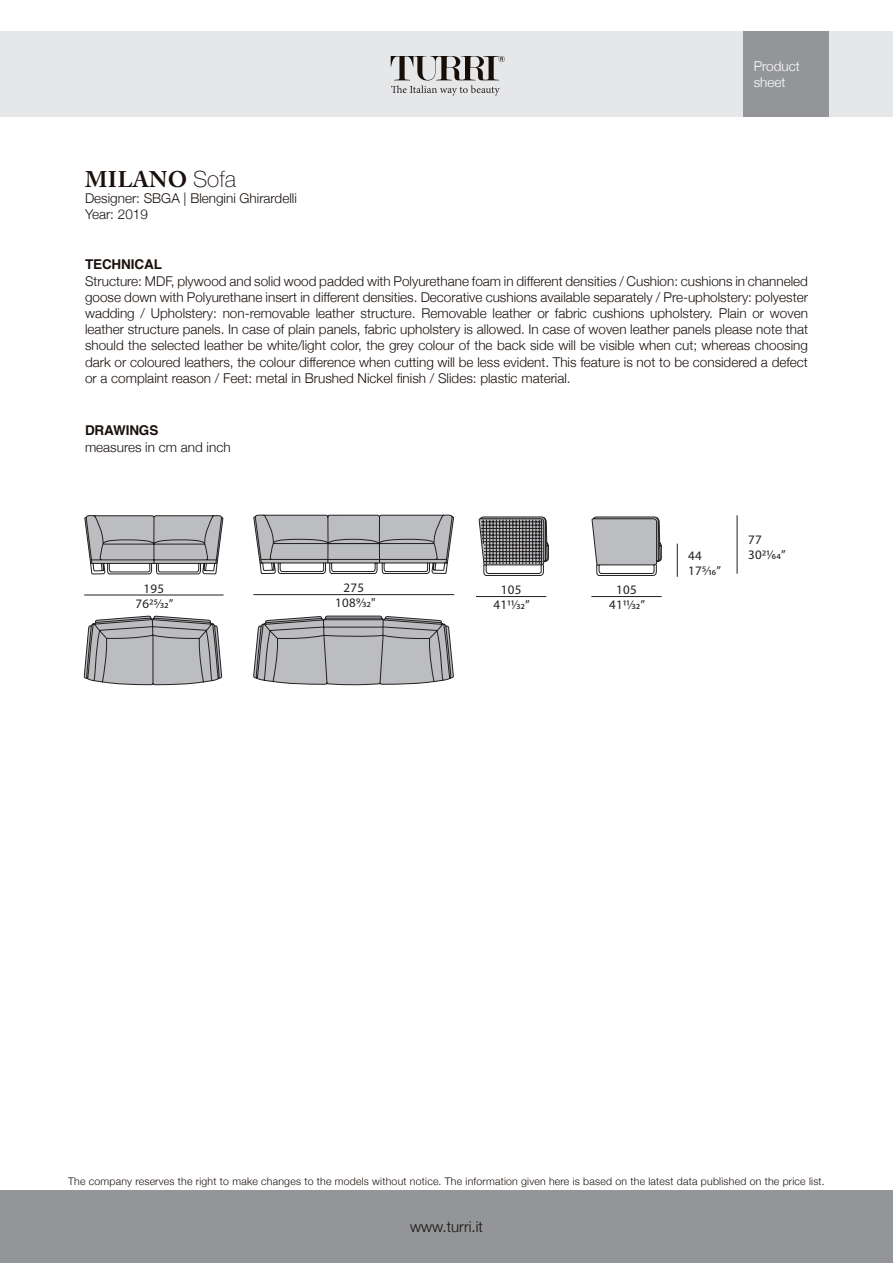
<style>
.page{position:relative;width:893px;height:1263px;background:#fff}
.page>*{position:absolute;margin:0;border:0;box-sizing:border-box;transform-origin:0 0}
.t1{font:700 22.5px "Adobe Caslon Pro";letter-spacing:.015em;color:#1a110d}
.t2{font:300 15px "Helvetica Neue";color:#1a110d}
.t3{font:300 13.5px/16.2px "Helvetica Neue";color:#1a110d;text-align:justify}
.t4{font:700 13.5px "Helvetica";letter-spacing:-.01em;color:#1a110d}
.t5{font:300 13.5px/16.2px "Helvetica Neue";color:#fff}
.t6{font:13.05px "Myriad Pro";letter-spacing:.025em;color:#231f20}
.t7{font:300 10.5px "Helvetica Neue";letter-spacing:.02em;color:#1a110d}
.s1{font-family:"Helvetica Neue";font-weight:100}
</style>
<div class="page">
<div style="left:0;top:32px;width:893px;height:85px;background:#e6e7e9"></div>
<div style="left:0;top:1191px;width:893px;height:72px;background:#939598"></div>
<div style="left:743px;top:32px;width:85px;height:85px;background:#939598"></div>
<svg style="left:391px;top:56px;width:114px;height:40px"></svg>
<svg style="left:84px;top:515px;width:140px;height:60px"></svg>
<svg style="left:83px;top:615px;width:140px;height:71px"></svg>
<hr style="left:84px;top:595px;width:140px;height:1px;background:#231f20">
<hr style="left:737px;top:515px;width:1px;height:59px;background:#231f20">
<svg style="left:253px;top:515px;width:201px;height:60px"></svg>
<svg style="left:253px;top:615px;width:201px;height:70px"></svg>
<hr style="left:253px;top:594px;width:201px;height:1px;background:#231f20">
<hr style="left:677px;top:544px;width:1px;height:33px;background:#231f20">
<svg style="left:591px;top:517px;width:71px;height:59px"></svg>
<hr style="left:591px;top:596px;width:71px;height:1px;background:#231f20">
<hr style="left:476px;top:596px;width:70px;height:1px;background:#231f20">
<svg style="left:478px;top:517px;width:71px;height:59px"></svg>
<p class="t1" style="left:85px;top:166px;width:152px">MILANO <span class="s1">Sofa</span></p>
<p class="t3" style="left:85px;top:190px;width:213px">Designer: SBGA | Blengini Ghirardelli</p>
<p class="t3" style="left:85px;top:206px;width:64px">Year: 2019</p>
<p class="t5" style="left:754px;top:58px;width:48px">Product sheet</p>
<p class="t4" style="left:85px;top:254px;width:78px">TECHNICAL</p>
<p class="t3" style="left:85px;top:272px;width:724px">Structure: MDF, plywood and solid wood padded with Polyurethane foam in different densities / Cushion: cushions in channeled goose down with Polyurethane insert in different densities. Decorative cushions available separately / Pre-upholstery: polyester wadding / Upholstery: non-removable leather structure. Removable leather or fabric cushions upholstery. Plain or woven leather structure panels. In case of plain panels, fabric upholstery is allowed. In case of woven leather panels please note that should the selected leather be white/light color, the grey colour of the back side will be visible when cut; whereas choosing dark or coloured leathers, the colour difference when cutting will be less evident. This feature is not to be considered a defect or a complaint reason / Feet: metal in Brushed Nickel finish / Slides: plastic material.</p>
<p class="t4" style="left:85px;top:420px;width:75px">DRAWINGS</p>
<p class="t3" style="left:85px;top:438px;width:147px">measures in cm and inch</p>
<p class="t6" style="left:144px;top:580px;width:22px">195</p>
<p class="t6" style="left:136px;top:595px;width:39px">7625/32”</p>
<p class="t6" style="left:343px;top:580px;width:22px">275</p>
<p class="t6" style="left:335px;top:595px;width:42px">1089/32"</p>
<p class="t6" style="left:501px;top:582px;width:22px">105</p>
<p class="t6" style="left:494px;top:597px;width:38px">4111/32”</p>
<p class="t6" style="left:616px;top:582px;width:22px">105</p>
<p class="t6" style="left:609px;top:597px;width:38px">4111/32”</p>
<p class="t6" style="left:688px;top:547px;width:15px">44</p>
<p class="t6" style="left:688px;top:562px;width:34px">175/16”</p>
<p class="t6" style="left:748px;top:531px;width:15px">77</p>
<p class="t6" style="left:748px;top:547px;width:39px">3021/64”</p>
<p class="t7" style="left:68px;top:1175px;width:758px">The company reserves the right to make changes to the models without notice. The information given here is based on the latest data published on the price list.</p>
<p class="t2" style="left:410px;top:1217px;width:74px">www.turri.it</p>
</div>
